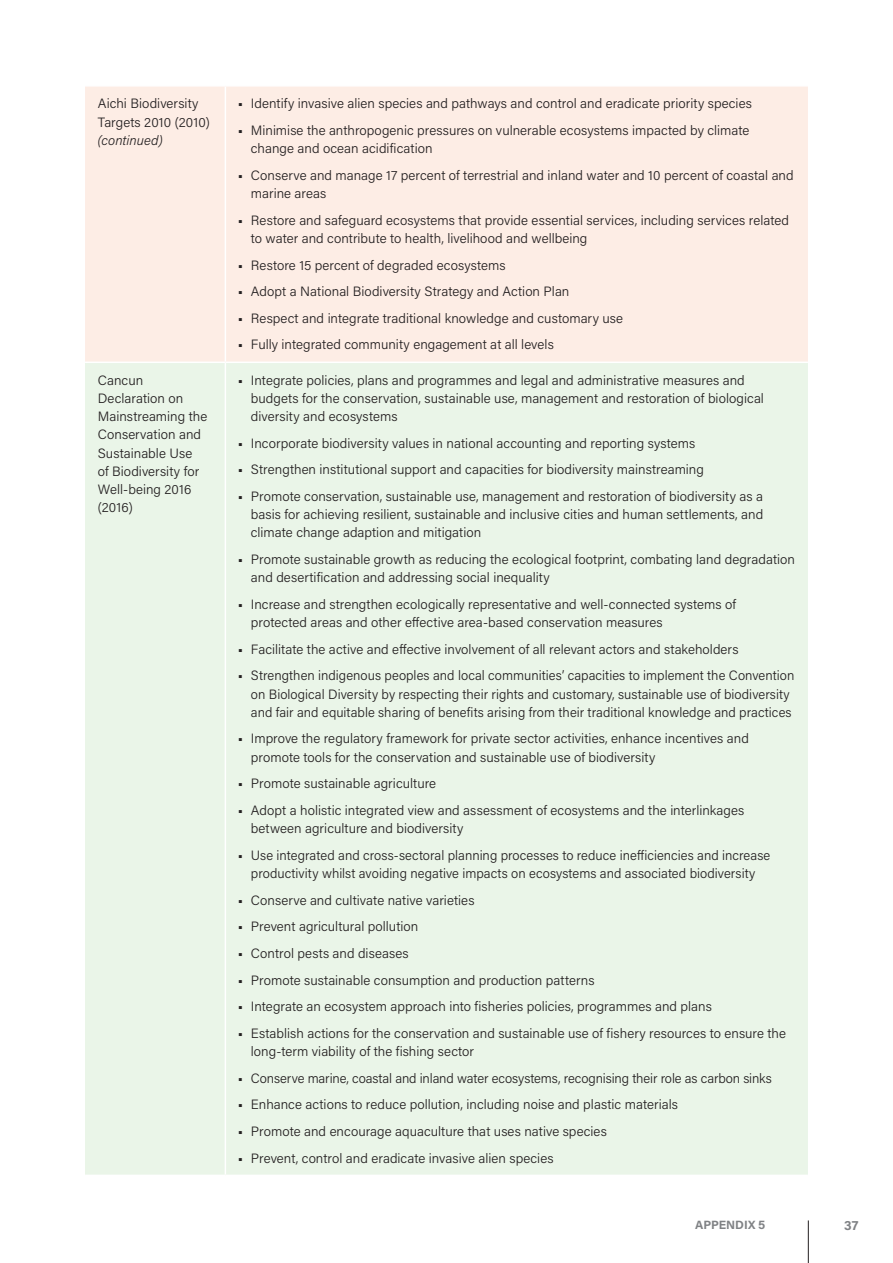
<style>
.page{position:relative;width:893px;height:1263px;background:#fff}
.page>*{position:absolute;margin:0;border:0;box-sizing:border-box;transform-origin:0 0}
.t1{font:300 13.5px/18.1px "Acumin Pro";letter-spacing:.005em;color:#231f20}
.t2{font:italic 300 13.5px "Acumin Pro";letter-spacing:.005em;color:#231f20}
.t3{font:700 13.5px "Acumin Pro";color:#808285}
.t4{font:700 12px "Acumin Pro";letter-spacing:-.005em;color:#808285}
</style>
<div class="page">
<hr style="left:808px;top:1220px;width:1px;height:43px;background:#231f20">
<div style="left:85px;top:87px;width:723px;height:275px;background:#fdede5"></div>
<div style="left:85px;top:363px;width:723px;height:811px;background:#eaf5e8"></div>
<hr style="left:225px;top:87px;width:1px;height:275px;background:#fff">
<hr style="left:225px;top:363px;width:1px;height:811px;background:#fff">
<p class="t1" style="left:98px;top:94px;width:114px">Aichi Biodiversity<br>Targets 2010 (2010)</p>
<p class="t2" style="left:98px;top:131px;width:66px">(continued)</p>
<p class="t1" style="left:238px;top:94px;width:515px">■ Identify invasive alien species and pathways and control and eradicate priority species</p>
<p class="t1" style="left:251px;top:121px;width:500px;text-indent:-13px">■ Minimise the anthropogenic pressures on vulnerable ecosystems impacted by climate change and ocean acidification</p>
<p class="t1" style="left:251px;top:166px;width:544px;text-indent:-13px">■ Conserve and manage 17 percent of terrestrial and inland water and 10 percent of coastal and marine areas</p>
<p class="t1" style="left:251px;top:210px;width:540px;text-indent:-13px">■ Restore and safeguard ecosystems that provide essential services, including services related to water and contribute to health, livelihood and wellbeing</p>
<p class="t1" style="left:238px;top:255px;width:269px">■ Restore 15 percent of degraded ecosystems</p>
<p class="t1" style="left:238px;top:282px;width:333px">■ Adopt a National Biodiversity Strategy and Action Plan</p>
<p class="t1" style="left:238px;top:308px;width:386px">■ Respect and integrate traditional knowledge and customary use</p>
<p class="t1" style="left:238px;top:335px;width:317px">■ Fully integrated community engagement at all levels</p>
<p class="t1" style="left:98px;top:371px;width:111px">Cancun<br>Declaration on<br>Mainstreaming the<br>Conservation and<br>Sustainable Use<br>of Biodiversity for<br>Well-being 2016 (2016)</p>
<p class="t1" style="left:251px;top:371px;width:515px;text-indent:-13px">■ Integrate policies, plans and programmes and legal and administrative measures and budgets for the conservation, sustainable use, management and restoration of biological diversity and ecosystems</p>
<p class="t1" style="left:238px;top:433px;width:459px">■ Incorporate biodiversity values in national accounting and reporting systems</p>
<p class="t1" style="left:238px;top:460px;width:467px">■ Strengthen institutional support and capacities for biodiversity mainstreaming</p>
<p class="t1" style="left:251px;top:487px;width:514px;text-align:justify;text-indent:-13px">■ Promote conservation, sustainable use, management and restoration of biodiversity as a basis for achieving resilient, sustainable and inclusive cities and human settlements, and climate change adaption and mitigation</p>
<p class="t1" style="left:251px;top:550px;width:546px;text-indent:-13px">■ Promote sustainable growth as reducing the ecological footprint, combating land degradation and desertification and addressing social inequality</p>
<p class="t1" style="left:251px;top:594px;width:487px;text-indent:-13px">■ Increase and strengthen ecologically representative and well-connected systems of protected areas and other effective area-based conservation measures</p>
<p class="t1" style="left:238px;top:639px;width:502px">■ Facilitate the active and effective involvement of all relevant actors and stakeholders</p>
<p class="t1" style="left:251px;top:666px;width:545px;text-indent:-13px">■ Strengthen indigenous peoples and local communities’ capacities to implement the Convention on Biological Diversity by respecting their rights and customary, sustainable use of biodiversity and fair and equitable sharing of benefits arising from their traditional knowledge and practices</p>
<p class="t1" style="left:251px;top:729px;width:499px;text-indent:-13px">■ Improve the regulatory framework for private sector activities, enhance incentives and promote tools for the conservation and sustainable use of biodiversity</p>
<p class="t1" style="left:238px;top:774px;width:199px">■ Promote sustainable agriculture</p>
<p class="t1" style="left:251px;top:800px;width:495px;text-indent:-13px">■ Adopt a holistic integrated view and assessment of ecosystems and the interlinkages between agriculture and biodiversity</p>
<p class="t1" style="left:238px;top:845px;width:534px;text-align:center">■ Use integrated and cross-sectoral planning processes to reduce inefficiencies and increase productivity whilst avoiding negative impacts on ecosystems and associated biodiversity</p>
<p class="t1" style="left:238px;top:890px;width:238px">■ Conserve and cultivate native varieties</p>
<p class="t1" style="left:238px;top:917px;width:182px">■ Prevent agricultural pollution</p>
<p class="t1" style="left:238px;top:943px;width:172px">■ Control pests and diseases</p>
<p class="t1" style="left:238px;top:970px;width:358px">■ Promote sustainable consumption and production patterns</p>
<p class="t1" style="left:238px;top:997px;width:475px">■ Integrate an ecosystem approach into fisheries policies, programmes and plans</p>
<p class="t1" style="left:251px;top:1023px;width:537px;text-indent:-13px">■ Establish actions for the conservation and sustainable use of fishery resources to ensure the long-term viability of the fishing sector</p>
<p class="t1" style="left:238px;top:1068px;width:535px">■ Conserve marine, coastal and inland water ecosystems, recognising their role as carbon sinks</p>
<p class="t1" style="left:238px;top:1095px;width:441px">■ Enhance actions to reduce pollution, including noise and plastic materials</p>
<p class="t1" style="left:238px;top:1121px;width:370px">■ Promote and encourage aquaculture that uses native species</p>
<p class="t1" style="left:238px;top:1148px;width:317px">■ Prevent, control and eradicate invasive alien species</p>
<p class="t4" style="left:695px;top:1216px;width:72px">APPENDIX 5</p>
<p class="t3" style="left:844px;top:1216px;width:16px">37</p>
</div>
